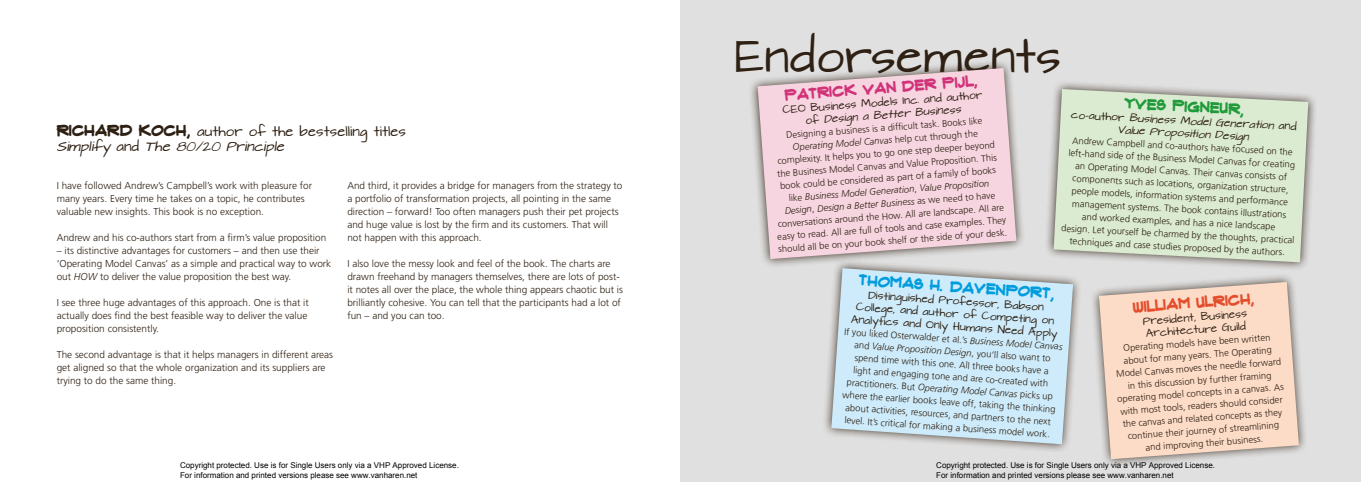
<style>
.page{position:relative;width:1361px;height:482px;background:#fff}
.page>*{position:absolute;margin:0;border:0;box-sizing:border-box;transform-origin:0 0}
.t1{font:40px "Architects Daughter";color:#2e2013}
.t2{font:13.6px "Flux Architect Bold";color:#009dde}
.t3{font:13.6px "Flux Architect Bold";color:#d13379}
.t4{font:13.6px "Flux Architect Bold";color:#e44e2c}
.t5{font:13.6px "Flux Architect Bold";color:#209a3b}
.t6{font:12px/15px "Architects Daughter";color:#2e2013}
.t7{font:300 10px/13px "Frutiger LT Std";color:#2e2013}
.t8{font:300 9.4px/12.6px "Frutiger LT Std";color:#2e2013;text-align:center}
.t9{font:9.4px/12.6px "Architects Daughter";color:#2e2013;text-align:center}
.t10{font:italic 9.4px/12.6px "Architects Daughter";color:#2e2013}
.t11{font:8px/9.6px "Arial";color:#000}
.s1{font-family:"Flux Architect Bold";font-size:14px}
.s2{font-style:italic}
.s3{font-style:normal}
</style>
<div class="page">
<div style="left:680px;top:0;width:681px;height:482px;background:#e0e0e0"></div>
<div style="left:1089px;top:273px;width:219px;height:195px;background:#2e2013;opacity:.9"></div>
<svg style="left:1099px;top:282px;width:200px;height:177px;fill:#fcdbc7"></svg>
<div style="left:822px;top:259px;width:260px;height:194px;background:#2e2013;opacity:.9"></div>
<svg style="left:831px;top:268px;width:242px;height:176px;fill:#cdebfa"></svg>
<div style="left:748px;top:59px;width:277px;height:209px;background:#2e2013;opacity:.9"></div>
<svg style="left:757px;top:68px;width:259px;height:191px;fill:#f6d4e0"></svg>
<div style="left:1044px;top:80px;width:273px;height:191px;background:#2e2013;opacity:.9"></div>
<svg style="left:1053px;top:89px;width:255px;height:173px;fill:#daebd1"></svg>
<p class="t6" style="left:57px;top:124px;width:351px"><span class="s1">RICHARD KOCH,</span> author of the bestselling titles<br><span class="s2">Simplify</span> a n d <span class="s2">The 80/20 Principle</span></p>
<p class="t7" style="left:347px;top:179px;width:277px">And third, it provides a bridge for managers from the strategy to a portfolio of transformation projects, all pointing in the same direction – forward! Too often managers push their pet projects and huge value is lost by the firm and its customers. That will not happen with this approach.</p>
<p class="t7" style="left:347px;top:257px;width:277px">I also love the messy look and feel of the book. The charts are drawn freehand by managers themselves, there are lots of post&shy;it notes all over the place, the whole thing appears chaotic but is brilliantly cohesive. You can tell that the participants had a lot of fun – and you can too.</p>
<p class="t7" style="left:57px;top:179px;width:257px">I have followed Andrew’s Campbell’s work with pleasure for many years. Every time he takes on a topic, he contributes valuable new insights. This book is no exception.</p>
<p class="t7" style="left:57px;top:231px;width:271px">Andrew and his co-authors start from a firm’s value proposition</p>
<p class="t7" style="left:57px;top:244px;width:276px">– its distinctive advantages for customers – and then use their ‘Operating Model Canvas’ as a simple and practical way to work out <span class="s2">HOW</span> to deliver the value proposition the best way.</p>
<p class="t7" style="left:57px;top:296px;width:253px">I see three huge advantages of this approach. One is that it actually does find the best feasible way to deliver the value proposition consistently.</p>
<p class="t7" style="left:57px;top:348px;width:278px">The second advantage is that it helps managers in different areas get aligned so that the whole organization and its suppliers are trying to do the same thing.</p>
<h1 class="t1" style="left:735px;top:35px;width:328px">Endorsements</h1>
<h2 class="t3" style="left:784px;top:87px;width:195px;rotate:-4deg">PATRICK VAN DER PIJL,</h2>
<p class="t9" style="left:782px;top:103px;width:202px;rotate:-4deg">CEO Business Models Inc. and author of <span class="s2">Design a Better Business</span></p>
<h2 class="t5" style="left:1125px;top:95px;width:122px;rotate:3deg">YVES PIGNEUR,</h2>
<p class="t9" style="left:1071px;top:109px;width:55px;rotate:3deg">co-author</p>
<p class="t10" style="left:1118px;top:111px;width:180px;text-indent:11px;rotate:3deg">Business Model Generation <span class="s3">and<br></span>Value Proposition Design</p>
<p class="t8" style="left:770px;top:130px;width:231px;rotate:-4deg">Designing a business is a diffi cult task. Books like <span class="s2">Operating Model Canvas</span> help cut through the complexity. It helps you to go one step deeper beyond the Business Model Canvas and Value Proposition. This book could be considered as part of a family of books like <span class="s2">Business Model Generation</span>, <span class="s2">Value Proposition Design</span>, <span class="s2">Design a Better Business</span> as we need to have conversations around the How. All are landscape. All are easy to read. All are full of tools and case examples. They should all be on your book shelf or the side of your desk.</p>
<p class="t8" style="left:1066px;top:134px;width:235px;rotate:3deg">Andrew Campbell and co-authors have focused on the left-hand side of the Business Model Canvas for creating an Operating Model Canvas. Their canvas consists of components such as locations, organization structure, people models, information systems and performance management systems. The book contains illustrations<br>and worked examples, and has a nice landscape<br>design. Let yourself be charmed by the thoughts, practical techniques and case studies proposed by the authors.</p>
<h2 class="t2" style="left:859px;top:272px;width:198px;rotate:4deg">THOMAS H. DAVENPORT,</h2>
<p class="t9" style="left:853px;top:288px;width:208px;rotate:4deg">Distinguished Professor, Babson<br>College, and author of Competing on<br>Analytics and Only Humans Need Apply</p>
<p class="t8" style="left:844px;top:325px;width:220px;rotate:4deg">If you liked Osterwalder et al.’s <span class="s2">Business Model Canvas </span>and <span class="s2">Value Proposition Design</span>, you’ll also want to spend time with this one. All three books have a<br>light and engaging tone and are co-created with practitioners. But <span class="s2">Operating Model Canvas</span> picks up where the earlier books leave off, taking the thinking about activities, resources, and partners to the next level. It’s critical for making a business model work.</p>
<h2 class="t4" style="left:1132px;top:299px;width:124px;rotate:-4deg">WILLIAM ULRICH,</h2>
<p class="t9" style="left:1142px;top:315px;width:106px;text-align:left;rotate:-4deg">President, Business<br>Architecture Guild</p>
<p class="t8" style="left:1113px;top:342px;width:168px;rotate:-4deg">Operating models have been written about for many years. The Operating Model Canvas moves the needle forward in this discussion by further framing operating model concepts in a canvas. As with most tools, readers should consider the canvas and related concepts as they continue their journey of streamlining and improving their business.</p>
<p class="t11" style="left:180px;top:461px;width:280px">Copyright protected. Use is for Single Users only via a VHP Approved License.<br>For information and printed versions please see www.vanharen.net</p>
<p class="t11" style="left:936px;top:461px;width:280px">Copyright protected. Use is for Single Users only via a VHP Approved License.<br>For information and printed versions please see www.vanharen.net</p>
</div>
